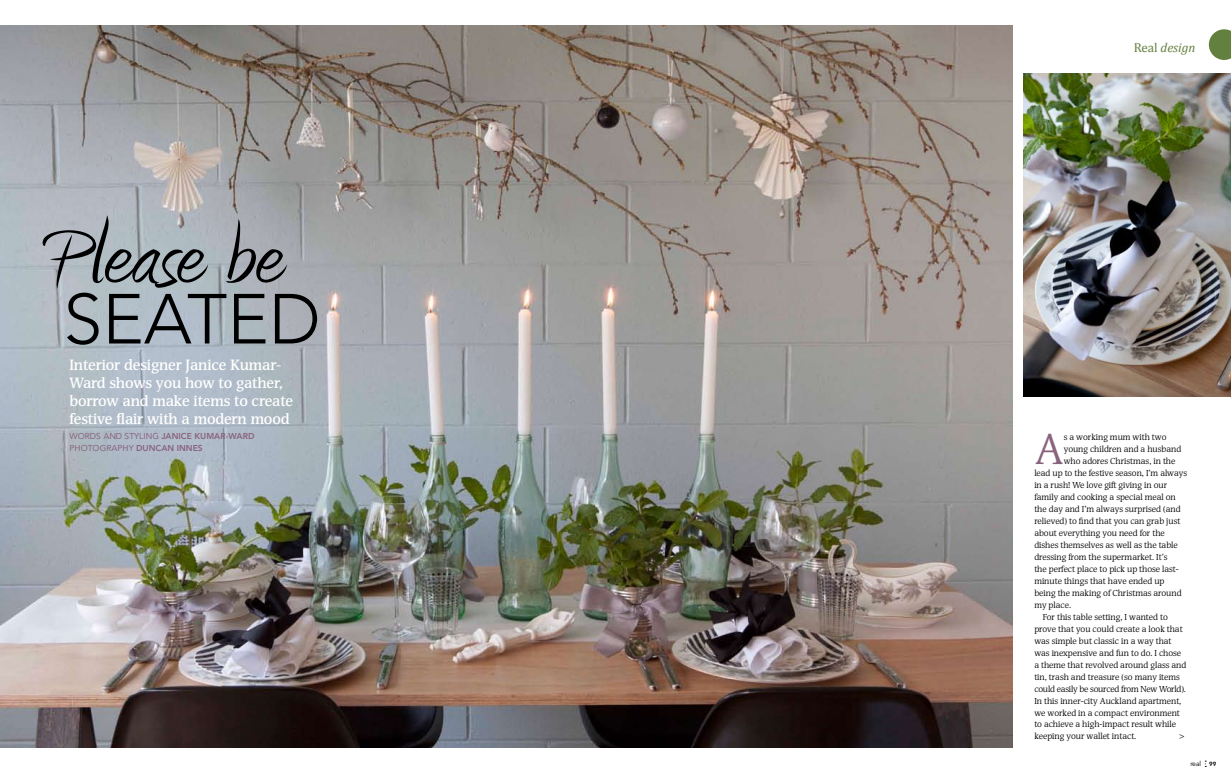
<style>
.page{position:relative;width:1231px;height:780px;background:#fff}
.page>*{position:absolute;margin:0;border:0;box-sizing:border-box;transform-origin:0 0}
.t1{font:100px "Amienne";letter-spacing:-.01em;color:#000}
.t2{font:300 70px "Avenir LT";color:#000}
.t3{font:43.4px "Devin";color:#89637d}
.t4{font:600 15px/18px "Devin";letter-spacing:-.01em;color:#fff}
.t5{font:italic 13px "Cambria";color:#63803e}
.t6{font:8.7px "Devin";color:#000}
.t7{font:8.7px "Devin";letter-spacing:-.02em;color:#000}
.t8{font:800 8.5px/12px "Avenir LT";color:#89637d}
.t9{font:7px "Avenir LT";color:#000}
.t10{font:800 6px "Avenir LT";color:#000}
.s1{font-weight:400}
.s2{font-style:normal}
</style>
<div class="page">
<img style="left:0;top:26px;width:1012px;height:721px">
<img style="left:1023px;top:73px;width:207px;height:324px">
<svg style="left:1208px;top:29px;width:22px;height:31px"></svg>
<h1 class="t1" style="left:50px;top:212px;width:236px">Please be</h1>
<h2 class="t2" style="left:63px;top:278px;width:259px">SEATED</h2>
<h3 class="t4" style="left:69px;top:356px;width:225px">Interior designer Janice Kumar-<br>Ward shows you how to gather, borrow and make items to create festive flair with a modern mood</h3>
<p class="t8" style="left:69px;top:430px;width:186px"><span class="s1">WORDS AND STYLING</span> JANICE KUMAR-WARD<br><span class="s1">PHOTOGRAPHY</span> DUNCAN INNES</p>
<h3 class="t5" style="left:1133px;top:40px;width:63px"><span class="s2">Real</span> design</h3>
<h3 class="t3" style="left:1034px;top:424px;width:31px">A</h3>
<p class="t6" style="left:1063px;top:432px;width:104px">s a working mum with two</p>
<p class="t6" style="left:1063px;top:444px;width:119px">young children and a husband</p>
<p class="t6" style="left:1063px;top:456px;width:113px">who adores Christmas, in the</p>
<p class="t6" style="left:1034px;top:468px;width:154px">lead up to the festive season, I’m always</p>
<p class="t6" style="left:1034px;top:480px;width:134px">in a rush! We love gift giving in our</p>
<p class="t6" style="left:1034px;top:492px;width:143px">family and cooking a special meal on</p>
<p class="t6" style="left:1034px;top:504px;width:148px">the day and I’m always surprised (and</p>
<p class="t6" style="left:1034px;top:516px;width:147px">relieved) to find that you can grab just</p>
<p class="t6" style="left:1034px;top:528px;width:132px">about everything you need for the</p>
<p class="t6" style="left:1034px;top:540px;width:145px">dishes themselves as well as the table</p>
<p class="t6" style="left:1034px;top:552px;width:135px">dressing from the supermarket. It’s</p>
<p class="t6" style="left:1034px;top:564px;width:146px">the perfect place to pick up those last-</p>
<p class="t6" style="left:1034px;top:576px;width:132px">minute things that have ended up</p>
<p class="t6" style="left:1034px;top:588px;width:149px">being the making of Christmas around</p>
<p class="t6" style="left:1034px;top:600px;width:38px">my place.</p>
<p class="t6" style="left:1042px;top:612px;width:126px">For this table setting, I wanted to</p>
<p class="t6" style="left:1034px;top:624px;width:150px">prove that you could create a look that</p>
<p class="t6" style="left:1034px;top:636px;width:139px">was simple but classic in a way that</p>
<p class="t6" style="left:1034px;top:648px;width:148px">was inexpensive and fun to do. I chose</p>
<p class="t6" style="left:1034px;top:660px;width:153px">a theme that revolved around glass and</p>
<p class="t6" style="left:1034px;top:671px;width:147px">tin, trash and treasure (so many items</p>
<p class="t7" style="left:1034px;top:683px;width:153px">could easily be sourced from New World).</p>
<p class="t6" style="left:1034px;top:695px;width:148px">In this inner-city Auckland apartment,</p>
<p class="t6" style="left:1034px;top:707px;width:147px">we worked in a compact environment</p>
<p class="t6" style="left:1034px;top:719px;width:143px">to achieve a high-impact result while</p>
<p class="t6" style="left:1034px;top:731px;width:103px">keeping your wallet intact.</p>
<p class="t6" style="left:1178px;top:731px;width:7px">&gt;</p>
<p class="t9" style="left:1190px;top:759px;width:12px">real</p>
<p class="t10" style="left:1209px;top:760px;width:8px">99</p>
</div>
